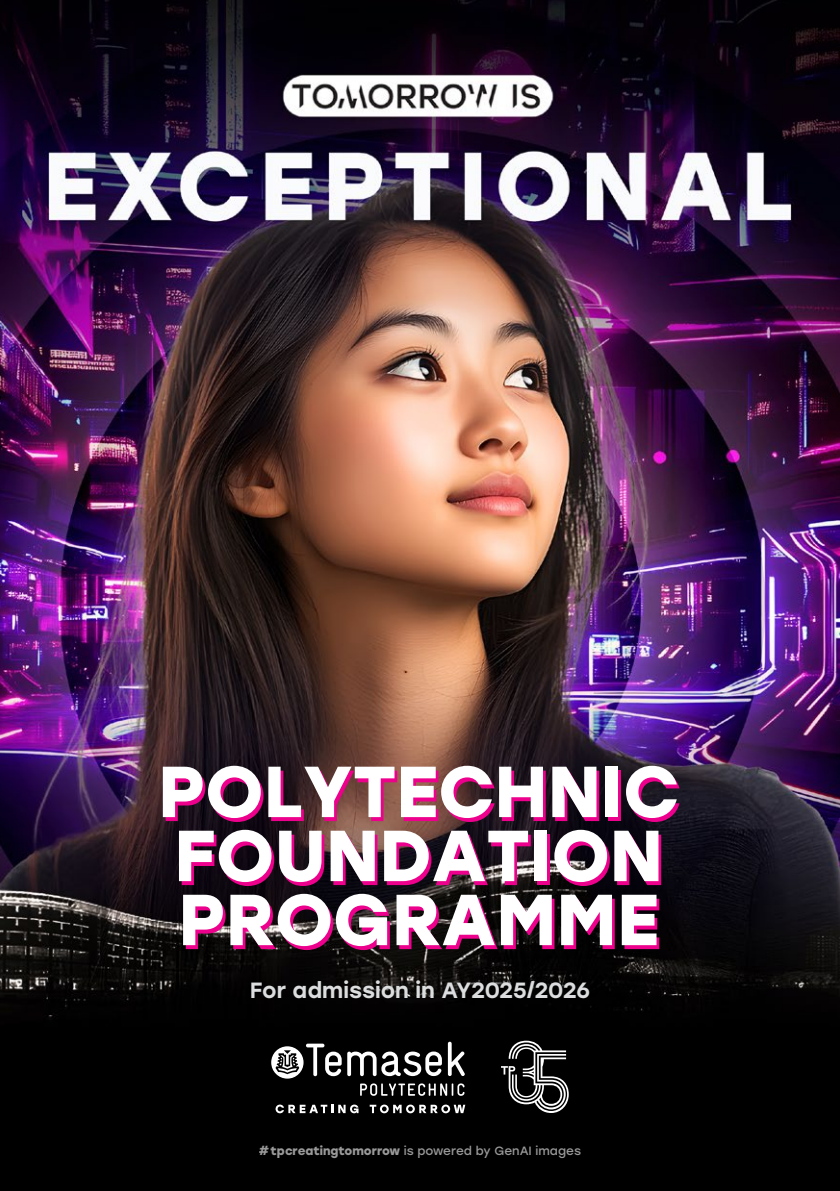
<style>
.page{position:relative;width:840px;height:1191px;background:#fff}
.page>*{position:absolute;margin:0;border:0;box-sizing:border-box;transform-origin:0 0}
.t1{font:700 72px/64px "Stolzl";letter-spacing:-.005em;color:#fff}
.t2{font:500 22px "Stolzl";color:#dbddde}
.t3{font:12px "Stolzl";color:#fff}
.s1{font-weight:700}
</style>
<div class="page">
<img style="left:0;top:0;width:839px;height:1191px">
<svg style="left:271px;top:1043px;width:70px;height:35px"></svg>
<svg style="left:347px;top:1051px;width:94px;height:25px"></svg>
<svg style="left:447px;top:1041px;width:17px;height:35px"></svg>
<svg style="left:360px;top:1083px;width:104px;height:12px"></svg>
<svg style="left:275px;top:1104px;width:83px;height:9px"></svg>
<svg style="left:369px;top:1104px;width:96px;height:9px"></svg>
<svg style="left:500px;top:1040px;width:68px;height:73px;background:#414141"></svg>
<h1 class="t1" style="left:158px;top:756px;width:522px">POLYTECHNIC<br>FOUNDATION<br>PROGRAMME</h1>
<h2 class="t2" style="left:249px;top:974px;width:342px">For admission in AY2025/2026</h2>
<p class="t3" style="left:259px;top:1142px;width:323px"><span class="s1">#tpcreatingtomorrow</span> is powered by GenAI images</p>
</div>
